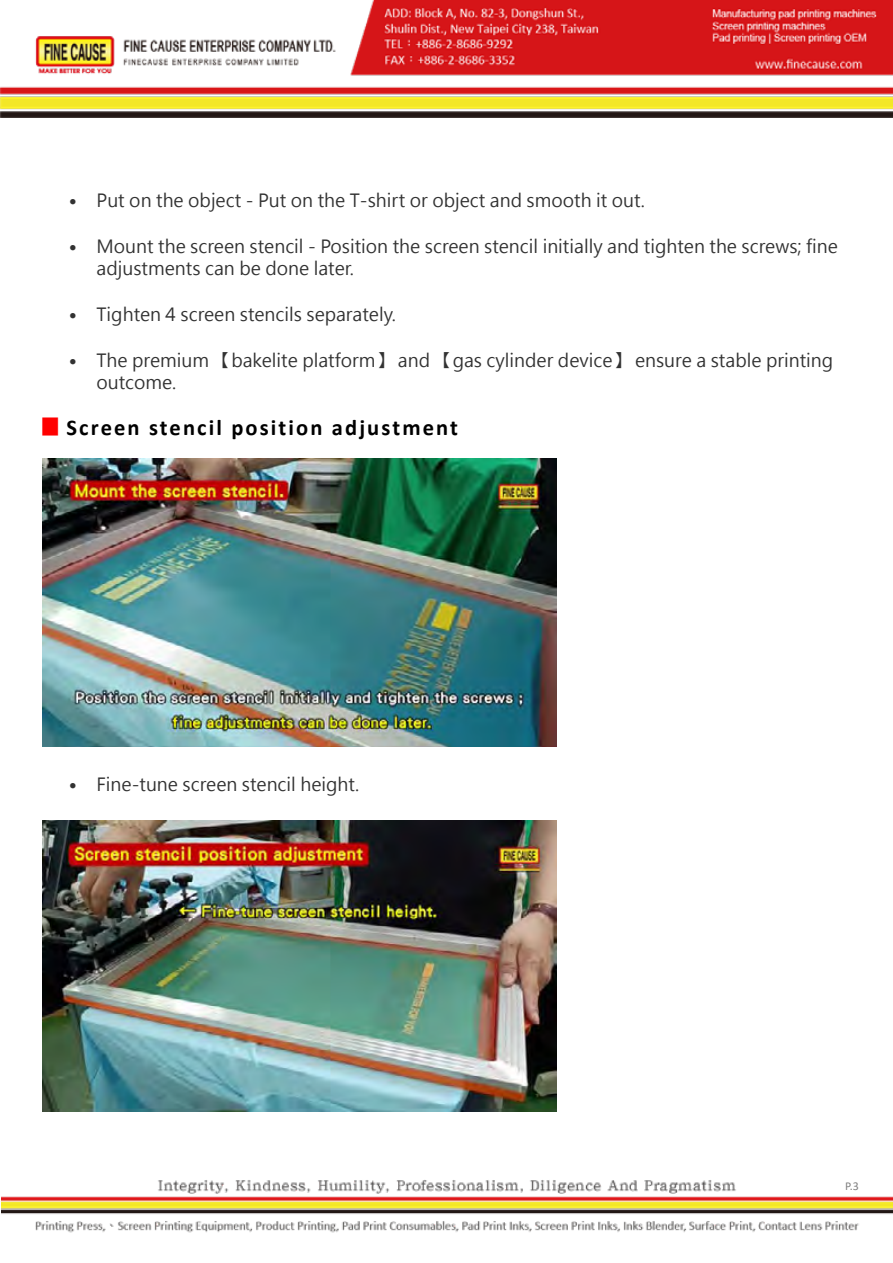
<style>
.page{position:relative;width:893px;height:1263px;background:#fff}
.page>*{position:absolute;margin:0;border:0;box-sizing:border-box;transform-origin:0 0}
.t1{font:700 22.5px "Calibri";letter-spacing:.095em;color:#000}
.t2{font:18px/21.6px "Microsoft Jheng Hei";color:#323232}
.t3{font:12px "Calibri";color:#808080}
.s1{font-family:"DF Hei Std W9";font-weight:400;font-size:18px;color:#f00}
</style>
<div class="page">
<img style="left:1px;top:0;width:891px;height:117px">
<img style="left:1px;top:1180px;width:892px;height:53px">
<img style="left:43px;top:458px;width:513px;height:289px">
<img style="left:43px;top:821px;width:513px;height:290px">
<p class="t2" style="left:70px;top:190px;width:577px">• Put on the object - Put on the T-shirt or object and smooth it out.</p>
<p class="t2" style="left:97px;top:236px;width:743px;text-indent:-27px">• Mount the screen stencil - Position the screen stencil initially and tighten the screws; fine adjustments can be done later.</p>
<p class="t2" style="left:70px;top:304px;width:328px">• Tighten 4 screen stencils separately.</p>
<p class="t2" style="left:97px;top:349px;width:738px;text-indent:-27px">• The premium 【bakelite platform】 and 【gas cylinder device】 ensure a stable printing outcome.</p>
<p class="t1" style="left:43px;top:411px;width:417px"><span class="s1">▉</span> Screen stencil position adjustment</p>
<p class="t2" style="left:70px;top:773px;width:291px">• Fine-tune screen stencil height.</p>
<p class="t3" style="left:845px;top:1177px;width:15px">P.3</p>
</div>
